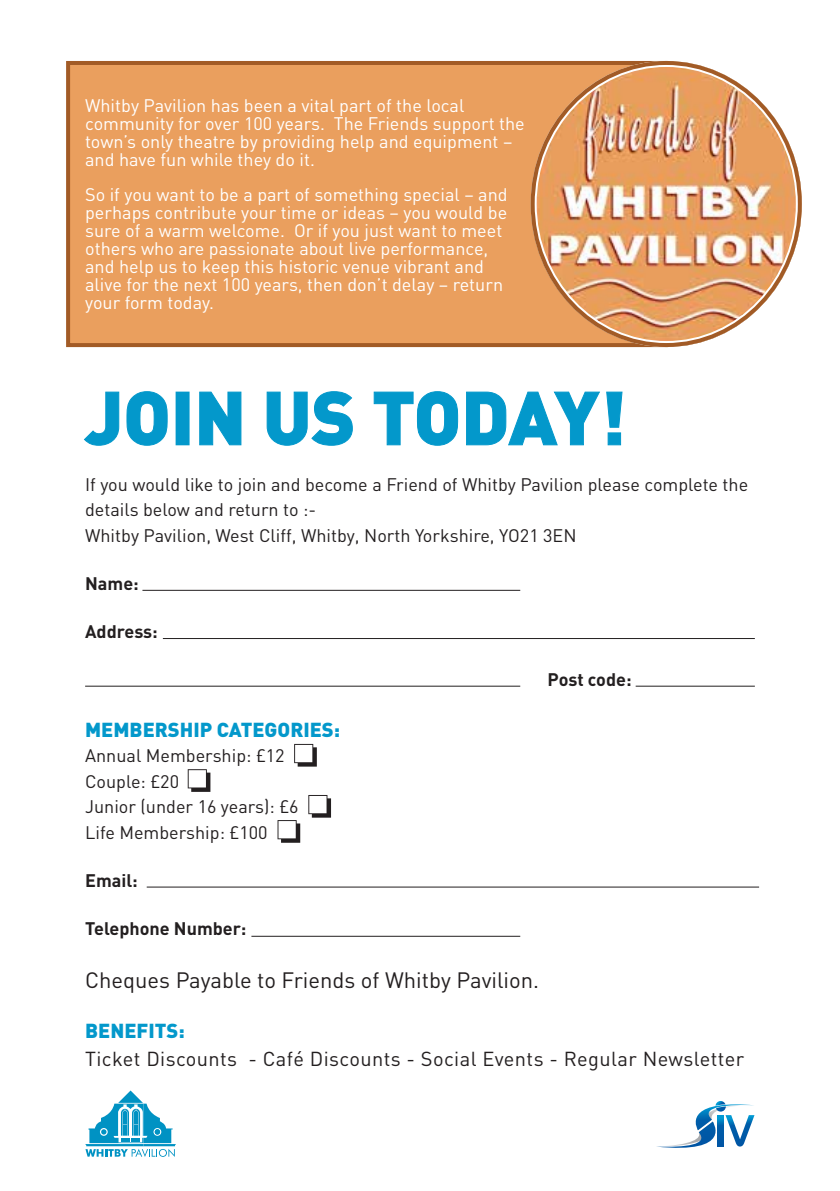
<style>
.page{position:relative;width:840px;height:1191px;background:#fff}
.page>*{position:absolute;margin:0;border:0;box-sizing:border-box;transform-origin:0 0}
.t1{font:900 74px "DIN";color:#0398cb}
.t2{font:22px "DIN";color:#231f20}
.t3{font:20px "DIN";letter-spacing:.02em;color:#231f20}
.t4{font:900 20px "DIN";color:#0398cb}
.t5{font:18px/18px "DIN";color:#fff}
.t6{font:18px/25.4px "DIN";color:#231f20}
.t7{font:700 18px "DIN";color:#231f20}
</style>
<div class="page">
<div style="left:66px;top:61px;width:602px;height:286px;background:#ea9f5e;border:4px solid #a25b26"></div>
<img style="left:530px;top:61px;width:271px;height:286px">
<svg style="left:84px;top:391px;width:84px;height:55px"></svg>
<svg style="left:199px;top:391px;width:43px;height:55px"></svg>
<svg style="left:266px;top:391px;width:87px;height:55px"></svg>
<svg style="left:373px;top:391px;width:86px;height:55px"></svg>
<svg style="left:466px;top:391px;width:156px;height:55px"></svg>
<svg style="left:85px;top:1090px;width:91px;height:67px"></svg>
<svg style="left:657px;top:1101px;width:97px;height:47px"></svg>
<svg style="left:717px;top:1115px;width:6px;height:31px"></svg>
<hr style="left:142px;top:590px;width:378px;height:1px;background:#231f20">
<hr style="left:163px;top:638px;width:591px;height:1px;background:#231f20">
<hr style="left:147px;top:886px;width:611px;height:1px;background:#231f20">
<hr style="left:251px;top:935px;width:269px;height:1px;background:#231f20">
<hr style="left:85px;top:685px;width:435px;height:1px;background:#231f20">
<hr style="left:635px;top:685px;width:119px;height:1px;background:#231f20">
<svg style="left:294px;top:744px;width:23px;height:22px"></svg>
<svg style="left:188px;top:769px;width:22px;height:23px"></svg>
<svg style="left:308px;top:795px;width:23px;height:22px"></svg>
<svg style="left:277px;top:820px;width:23px;height:22px"></svg>
<p class="t5" style="left:85px;top:96px;width:441px">Whitby Pavilion has been a vital part of the local community for over 100 years. The Friends support the town’s only theatre by providing help and equipment – and have fun while they do it.</p>
<p class="t5" style="left:85px;top:185px;width:424px">So if you want to be a part of something special – and perhaps contribute your time or ideas – you would be sure of a warm welcome. Or if you just want to meet others who are passionate about live performance, and help us to keep this historic venue vibrant and alive for the next 100 years, then don’t delay – return your form today.</p>
<h1 class="t1" style="left:85px;top:368px;width:542px">JOIN US TODAY!</h1>
<p class="t6" style="left:85px;top:471px;width:664px">If you would like to join and become a Friend of Whitby Pavilion please complete the details below and return to :-<br>Whitby Pavilion, West Cliff, Whitby, North Yorkshire, YO21 3EN</p>
<p class="t7" style="left:85px;top:571px;width:55px">Name:</p>
<p class="t7" style="left:85px;top:619px;width:74px">Address:</p>
<p class="t7" style="left:547px;top:668px;width:85px">Post code:</p>
<p class="t4" style="left:85px;top:716px;width:256px">MEMBERSHIP CATEGORIES:</p>
<p class="t6" style="left:85px;top:742px;width:215px">Annual Membership: £12<br>Couple: £20<br>Junior (under 16 years): £6<br>Life Membership: £100</p>
<p class="t7" style="left:85px;top:868px;width:54px">Email:</p>
<p class="t7" style="left:85px;top:916px;width:163px">Telephone Number:</p>
<p class="t2" style="left:85px;top:966px;width:455px">Cheques Payable to Friends of Whitby Pavilion.</p>
<p class="t4" style="left:85px;top:1017px;width:101px">BENEFITS:</p>
<p class="t3" style="left:85px;top:1046px;width:660px">Ticket Discounts - Café Discounts - Social Events - Regular Newsletter</p>
</div>
